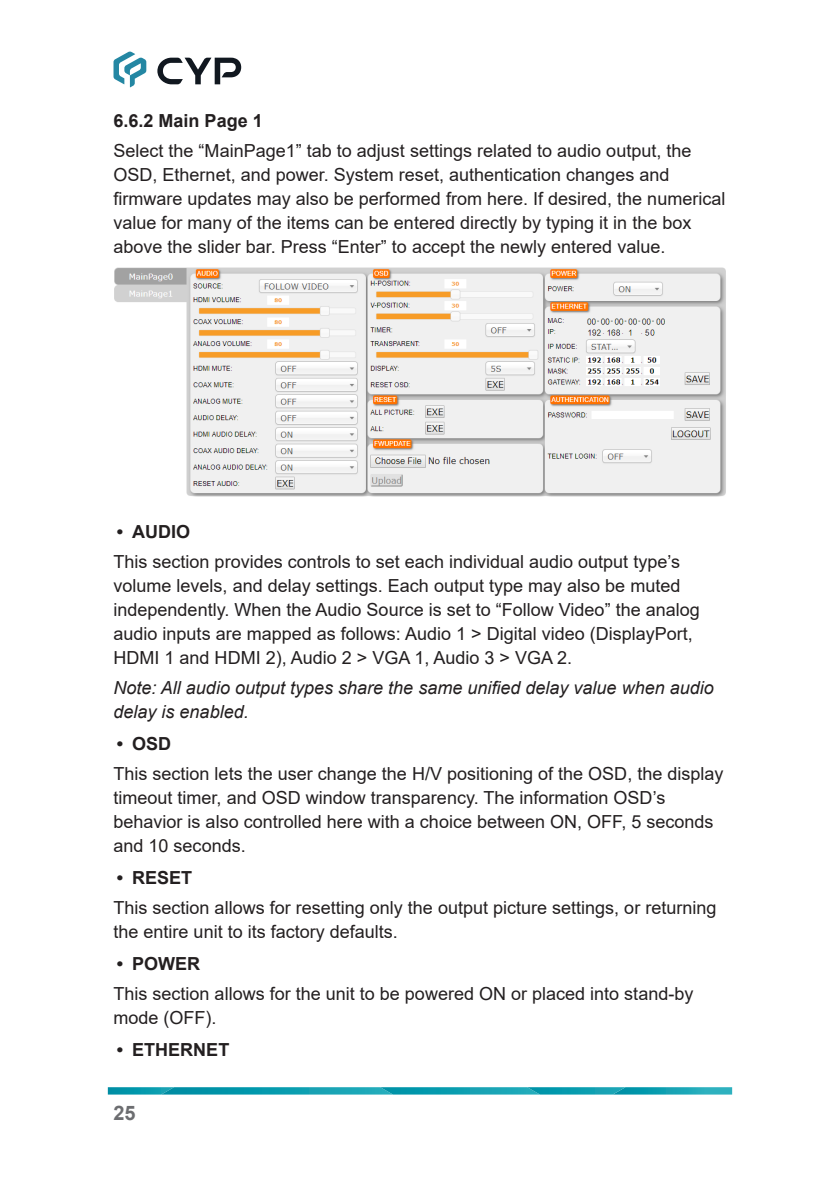
<style>
.page{position:relative;width:840px;height:1191px;background:#fff}
.page>*{position:absolute;margin:0;border:0;box-sizing:border-box;transform-origin:0 0}
.t1{font:700 20px "Arial";color:#6c6d70}
.Paragraph{font:18px/24px "Arial";color:#231f20}
.Paragraph_-_Note_Ita{font:italic 18px/24px "Arial";color:#231f20}
.Sub_Sub_Header{font:700 18px "Arial";color:#231f20}
</style>
<div class="page">
<svg style="left:113px;top:51px;width:33px;height:36px"></svg>
<svg style="left:157px;top:58px;width:84px;height:26px"></svg>
<svg style="left:108px;top:1087px;width:623px;height:7px;background:#15a0b2"></svg>
<img style="left:114px;top:267px;width:612px;height:229px">
<p class="Sub_Sub_Header" style="left:113px;top:107px;width:151px">6.6.2 Main Page 1</p>
<p class="Paragraph" style="left:113px;top:138px;width:613px">Select the “MainPage1” tab to adjust settings related to audio output, the OSD, Ethernet, and power. System reset, authentication changes and firmware updates may also be performed from here. If desired, the numerical value for many of the items can be entered directly by typing it in the box above the slider bar. Press “Enter” to accept the newly entered value.</p>
<p class="Sub_Sub_Header" style="left:117px;top:519px;width:75px">• AUDIO</p>
<p class="Paragraph" style="left:113px;top:549px;width:587px">This section provides controls to set each individual audio output type’s volume levels, and delay settings. Each output type may also be muted independently. When the Audio Source is set to “Follow Video” the analog audio inputs are mapped as follows: Audio 1 &gt; Digital video (DisplayPort, HDMI 1 and HDMI 2), Audio 2 &gt; VGA 1, Audio 3 &gt; VGA 2.</p>
<p class="Paragraph_-_Note_Ita" style="left:113px;top:676px;width:601px">Note: All audio output types share the same unified delay value when audio delay is enabled.</p>
<p class="Sub_Sub_Header" style="left:117px;top:731px;width:56px">• OSD</p>
<p class="Paragraph" style="left:113px;top:761px;width:611px">This section lets the user change the H/V positioning of the OSD, the display timeout timer, and OSD window transparency. The information OSD’s behavior is also controlled here with a choice between ON, OFF, 5 seconds and 10 seconds.</p>
<p class="Sub_Sub_Header" style="left:117px;top:865px;width:77px">• RESET</p>
<p class="Paragraph" style="left:113px;top:895px;width:604px">This section allows for resetting only the output picture settings, or returning the entire unit to its factory defaults.</p>
<p class="Sub_Sub_Header" style="left:117px;top:951px;width:85px">• POWER</p>
<p class="Paragraph" style="left:113px;top:981px;width:581px">This section allows for the unit to be powered ON or placed into stand-by mode (OFF).</p>
<p class="Sub_Sub_Header" style="left:117px;top:1037px;width:114px">• ETHERNET</p>
<p class="t1" style="left:113px;top:1099px;width:24px">25</p>
</div>
